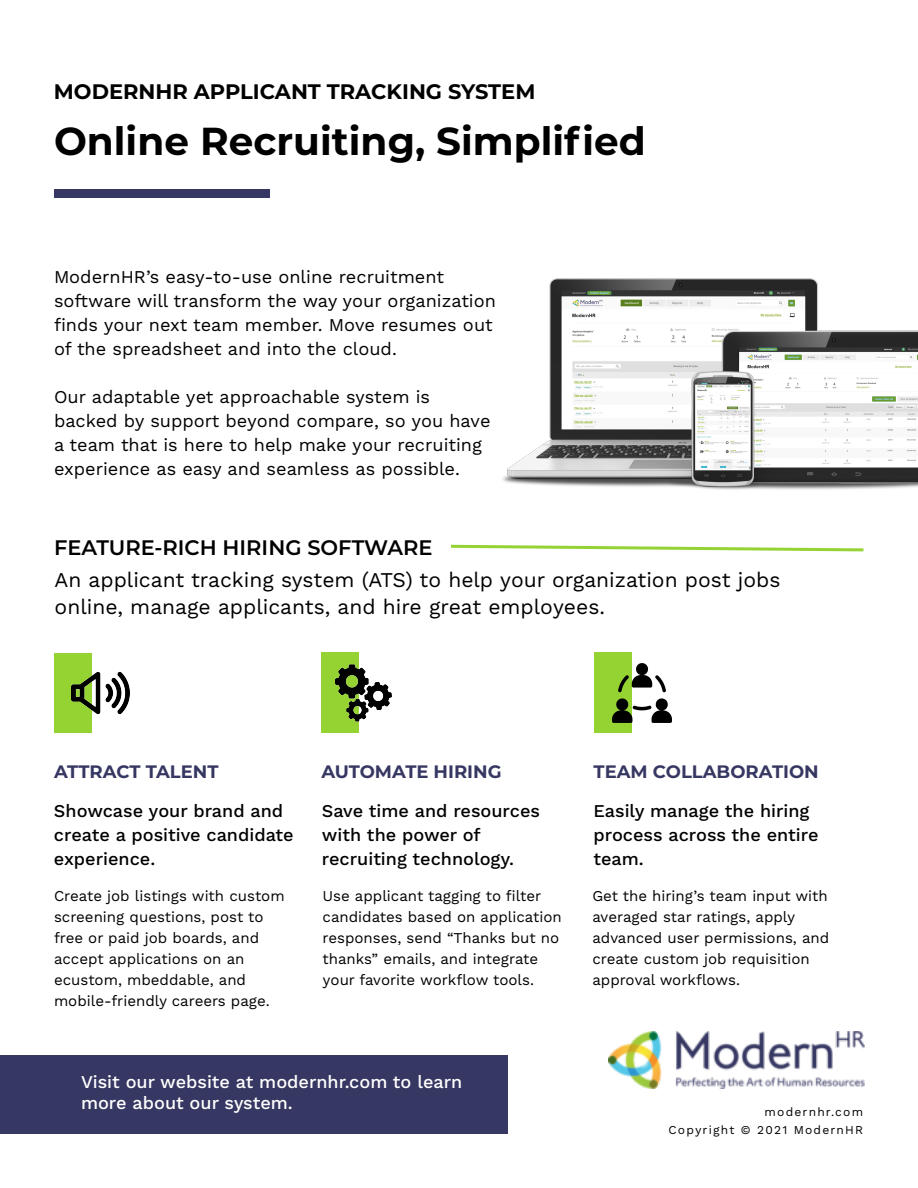
<style>
.page{position:relative;width:918px;height:1188px;background:#fff}
.page>*{position:absolute;margin:0;border:0;box-sizing:border-box;transform-origin:0 0}
.t1{font:700 39px "Montserrat";color:#000}
.t2{font:21px/27px "Work Sans";color:#000}
.t3{font:700 21px "Montserrat";color:#000}
.t4{font:600 21px "Montserrat";color:#000}
.t5{font:18px/24px "Work Sans";color:#000}
.t6{font:500 18px/24px "Work Sans";color:#000}
.t7{font:500 18px/21.6px "Work Sans";color:#fff}
.t8{font:700 18px "Montserrat";color:#363762}
.t9{font:15px/21px "Work Sans";color:#000}
.t10{font:12px/18px "Work Sans";letter-spacing:.1em;color:#000;text-align:right}
</style>
<div class="page">
<div style="left:0;top:1055px;width:508px;height:79px;background:#363762"></div>
<div style="left:321px;top:652px;width:38px;height:81px;background:#95d333"></div>
<div style="left:54px;top:653px;width:38px;height:80px;background:#95d333"></div>
<div style="left:54px;top:189px;width:216px;height:9px;background:#363762"></div>
<div style="left:594px;top:652px;width:37px;height:81px;background:#95d333"></div>
<img style="left:71px;top:671px;width:59px;height:44px">
<img style="left:335px;top:665px;width:57px;height:56px">
<img style="left:613px;top:664px;width:58px;height:58px">
<svg style="left:451px;top:544px;width:413px;height:8px"></svg>
<img style="left:608px;top:1032px;width:257px;height:56px">
<img style="left:500px;top:278px;width:418px;height:269px">
<h2 class="t3" style="left:54px;top:76px;width:483px">MODERNHR APPLICANT TRACKING SYSTEM</h2>
<h1 class="t1" style="left:54px;top:113px;width:593px">Online Recruiting, Simplified</h1>
<p class="t5" style="left:54px;top:266px;width:443px">ModernHR’s easy-to-use online recruitment software will transform the way your organization finds your next team member. Move resumes out of the spreadsheet and into the cloud.</p>
<p class="t5" style="left:54px;top:386px;width:438px">Our adaptable yet approachable system is backed by support beyond compare, so you have a team that is here to help make your recruiting experience as easy and seamless as possible.</p>
<h2 class="t4" style="left:54px;top:532px;width:380px">FEATURE-RICH HIRING SOFTWARE</h2>
<h2 class="t2" style="left:55px;top:567px;width:727px">An applicant tracking system (ATS) to help your organization post jobs online, manage applicants, and hire great employees.</h2>
<p class="t8" style="left:54px;top:759px;width:166px">ATTRACT TALENT</p>
<p class="t8" style="left:321px;top:759px;width:182px">AUTOMATE HIRING</p>
<p class="t8" style="left:594px;top:759px;width:227px">TEAM COLLABORATION</p>
<p class="t6" style="left:54px;top:799px;width:241px">Showcase your brand and create a positive candidate experience.</p>
<p class="t6" style="left:322px;top:799px;width:220px">Save time and resources with the power of recruiting technology.</p>
<p class="t9" style="left:54px;top:886px;width:232px">Create job listings with custom screening questions, post to free or paid job boards, and accept applications on an ecustom, mbeddable, and mobile-friendly careers page.</p>
<p class="t9" style="left:323px;top:886px;width:241px">Use applicant tagging to filter candidates based on application responses, send “Thanks but no thanks” emails, and integrate your favorite workflow tools.</p>
<p class="t9" style="left:592px;top:886px;width:238px">Get the hiring’s team input with averaged star ratings, apply advanced user permissions, and create custom job requisition approval workflows.</p>
<p class="t6" style="left:593px;top:799px;width:227px">Easily manage the hiring process across the entire team.</p>
<p class="t7" style="left:81px;top:1072px;width:383px">Visit our website at modernhr.com to learn more about our system.</p>
<p class="t10" style="left:669px;top:1103px;width:196px">modernhr.com<br>Copyright © 2021 ModernHR</p>
</div>
